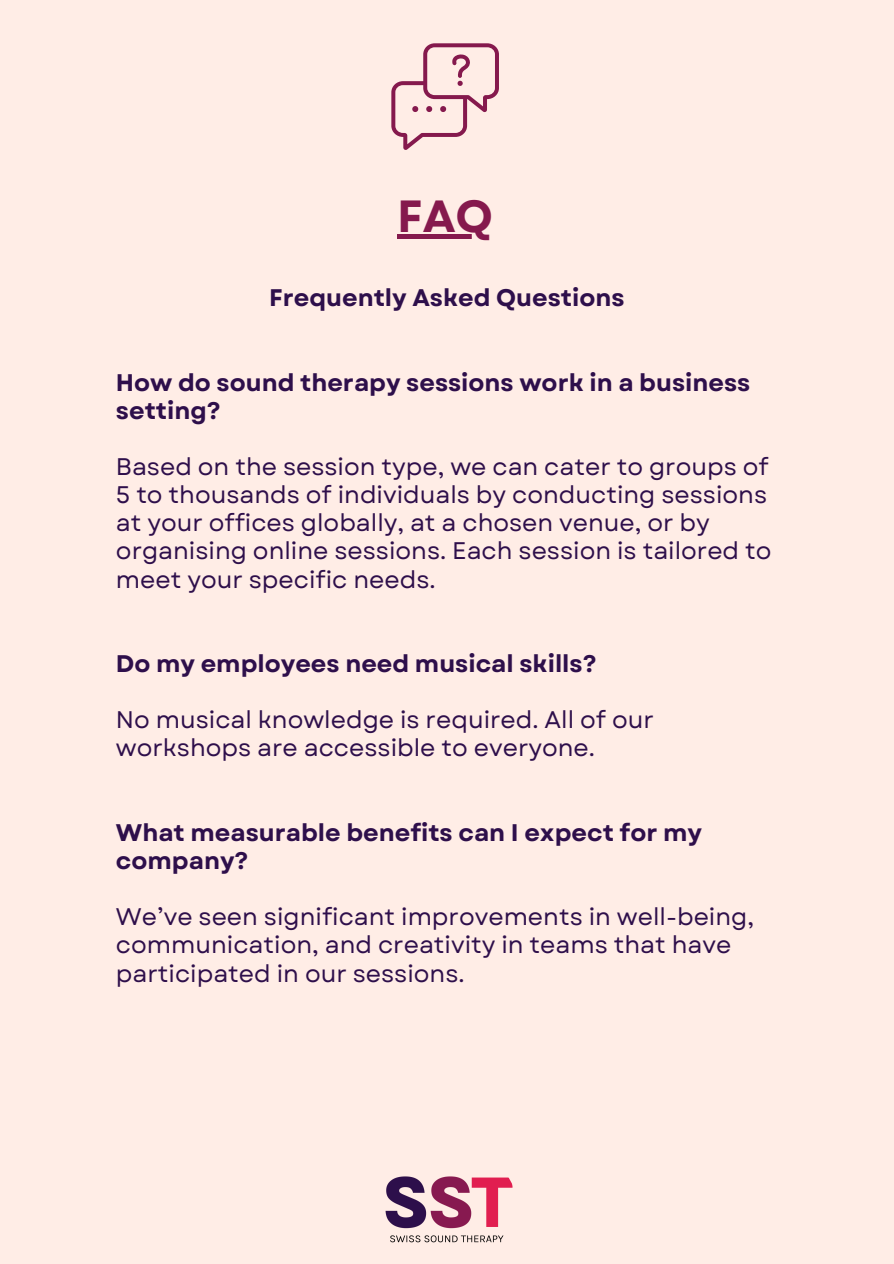
<style>
.page{position:relative;width:894px;height:1264px;background:#fff}
.page>*{position:absolute;margin:0;border:0;box-sizing:border-box;transform-origin:0 0}
.t1{font:700 45px "Garet";color:#85194d}
.t2{font:24px/28.2px "Garet";color:#2e0f4b}
.t3{font:700 24px/28.2px "Garet";color:#2e0f4b}
</style>
<div class="page">
<div style="left:0;top:0;width:893px;height:1263px;background:#ffede6"></div>
<svg style="left:391px;top:43px;width:108px;height:107px"></svg>
<svg style="left:397px;top:234px;width:75px;height:5px"></svg>
<img style="left:385px;top:1176px;width:128px;height:67px">
<p class="t1" style="left:397px;top:184px;width:97px">FAQ</p>
<h1 class="t3" style="left:269px;top:284px;width:357px">Frequently Asked Questions</h1>
<h2 class="t3" style="left:116px;top:368px;width:635px">How do sound therapy sessions work in a business setting?</h2>
<h2 class="t2" style="left:116px;top:452px;width:657px">Based on the session type, we can cater to groups of 5 to thousands of individuals by conducting sessions at your offices globally, at a chosen venue, or by organising online sessions. Each session is tailored to meet your specific needs.</h2>
<p class="t3" style="left:116px;top:649px;width:482px">Do my employees need musical skills?</p>
<h2 class="t2" style="left:116px;top:706px;width:539px">No musical knowledge is required. All of our workshops are accessible to everyone.</h2>
<p class="t3" style="left:116px;top:818px;width:587px">What measurable benefits can I expect for my company?</p>
<h2 class="t2" style="left:116px;top:902px;width:639px">We’ve seen significant improvements in well-being, communication, and creativity in teams that have participated in our sessions.</h2>
</div>
